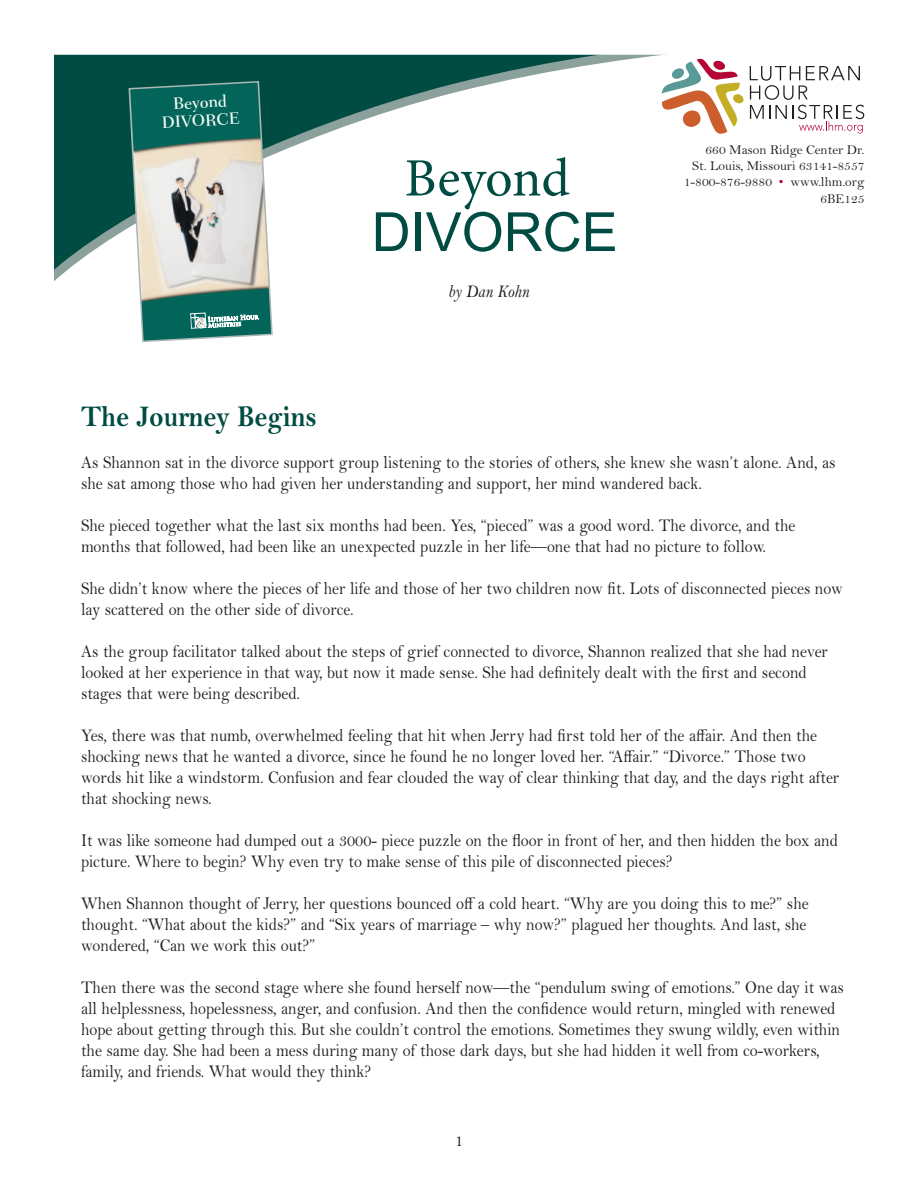
<style>
.page{position:relative;width:918px;height:1188px;background:#fff}
.page>*{position:absolute;margin:0;border:0;box-sizing:border-box;transform-origin:0 0}
.t1{font:54px "Arial";color:#014c42}
.t2{font:54px "Minion Pro";letter-spacing:-.005em;color:#014c42}
.body_copy{font:700 30px "Bell MT Std";color:#014c42;scale:.9 1}
.body_copy-2{font:18px/21px "Bell MT Std";color:#231f20;scale:.9 1}
.body_copy-3{font:italic 18px "Bell MT Std";color:#231f20;scale:.9 1}
.body_copy-4{font:18px "Bell MT Std";color:#231f20}
.t3{font:500 16.65px/18.1px "Fairfield LT Std";color:#fff;text-align:center}
.t4{font:13.5px "Bell MT Std";color:#231f20}
.s1{color:#b50536}
</style>
<div class="page">
<svg style="left:858px;top:66px;width:6px;height:68px"></svg>
<svg style="left:54px;top:55px;width:804px;height:226px"></svg>
<svg style="left:54px;top:54px;width:613px;height:1px"></svg>
<svg style="left:128px;top:80px;width:146px;height:262px;background:#89aaa1"></svg>
<p class="t3" style="left:161px;top:95px;width:80px;rotate:-3deg">Beyond<br>DIVORCE</p>
<p class="t2" style="left:405px;top:142px;width:167px">Beyond</p>
<p class="t1" style="left:372px;top:197px;width:248px">DIVORCE</p>
<p class="body_copy-3" style="left:448px;top:281px;width:92px">by Dan Kohn</p>
<p class="t4" style="left:706px;top:142px;width:161px">660 Mason Ridge Center Dr.</p>
<p class="t4" style="left:692px;top:158px;width:174px">St. Louis, Missouri 63141-8557</p>
<p class="t4" style="left:684px;top:174px;width:182px">1-800-876-9880 <span class="s1">•</span> www.lhm.org</p>
<p class="t4" style="left:820px;top:191px;width:46px">6BE125</p>
<p class="body_copy" style="left:81px;top:400px;width:264px">The Journey Begins</p>
<p class="body_copy-2" style="left:81px;top:452px;width:840px">As Shannon sat in the divorce support group listening to the stories of others, she knew she wasn’t alone. And, as she sat among those who had given her understanding and support, her mind wandered back.</p>
<p class="body_copy-2" style="left:81px;top:515px;width:795px">She pieced together what the last six months had been. Yes, “pieced” was a good word. The divorce, and the months that followed, had been like an unexpected puzzle in her life—one that had no picture to follow.</p>
<p class="body_copy-2" style="left:81px;top:578px;width:848px">She didn’t know where the pieces of her life and those of her two children now fit. Lots of disconnected pieces now lay scattered on the other side of divorce.</p>
<p class="body_copy-2" style="left:81px;top:641px;width:832px">As the group facilitator talked about the steps of grief connected to divorce, Shannon realized that she had never looked at her experience in that way, but now it made sense. She had definitely dealt with the first and second stages that were being described.</p>
<p class="body_copy-2" style="left:81px;top:725px;width:844px">Yes, there was that numb, overwhelmed feeling that hit when Jerry had first told her of the affair. And then the shocking news that he wanted a divorce, since he found he no longer loved her. “Affair.” “Divorce.” Those two words hit like a windstorm. Confusion and fear clouded the way of clear thinking that day, and the days right after that shocking news.</p>
<p class="body_copy-2" style="left:81px;top:830px;width:843px">It was like someone had dumped out a 3000- piece puzzle on the floor in front of her, and then hidden the box and picture. Where to begin? Why even try to make sense of this pile of disconnected pieces?</p>
<p class="body_copy-2" style="left:81px;top:893px;width:810px">When Shannon thought of Jerry, her questions bounced off a cold heart. “Why are you doing this to me?” she thought. “What about the kids?” and “Six years of marriage – why now?” plagued her thoughts. And last, she wondered, “Can we work this out?”</p>
<p class="body_copy-2" style="left:81px;top:977px;width:849px">Then there was the second stage where she found herself now—the “pendulum swing of emotions.” One day it was all helplessness, hopelessness, anger, and confusion. And then the confidence would return, mingled with renewed hope about getting through this. But she couldn’t control the emotions. Sometimes they swung wildly, even within</p>
<p class="body_copy-2" style="left:81px;top:1040px;width:822px">the same day. She had been a mess during many of those dark days, but she had hidden it well from co-workers, family, and friends. What would they think?</p>
<p class="body_copy-4" style="left:454px;top:1130px;width:10px">1</p>
</div>
